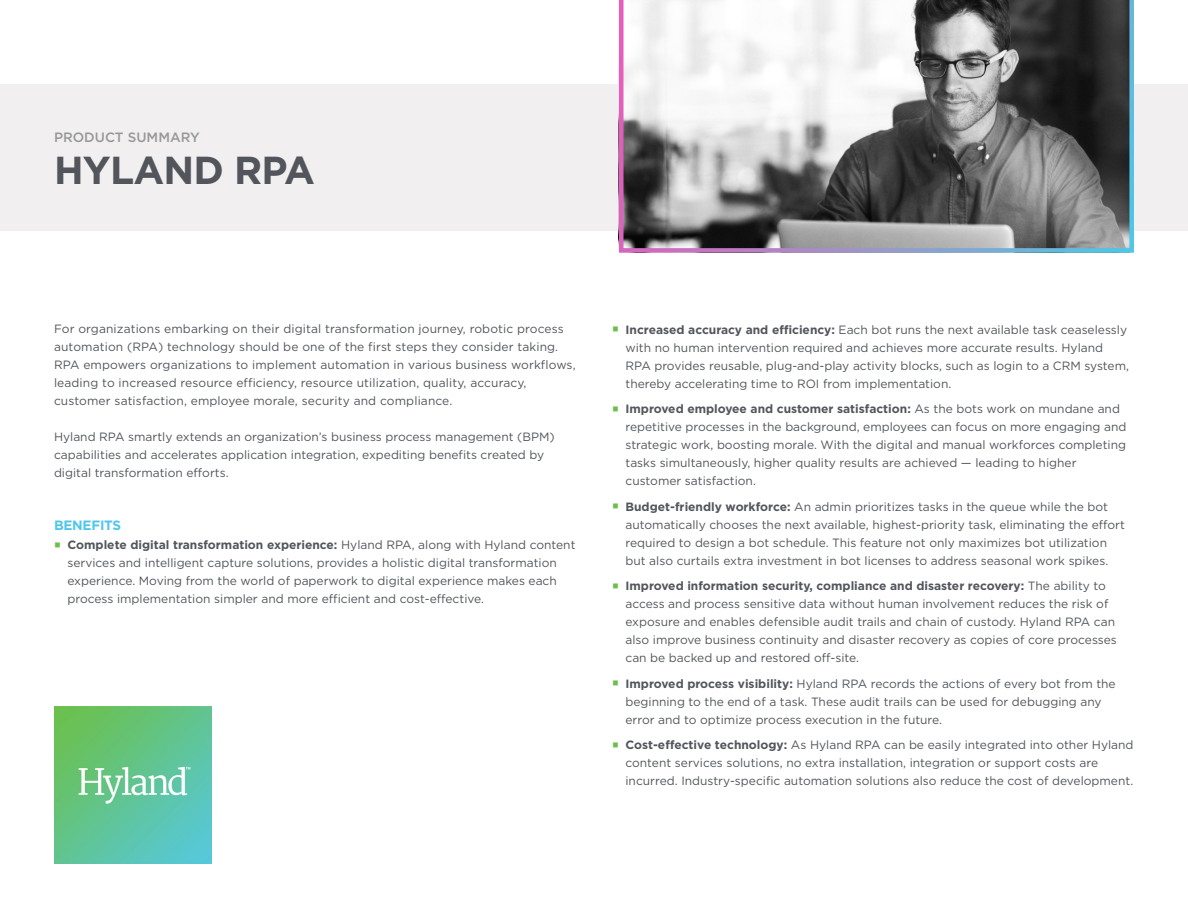
<style>
.page{position:relative;width:1188px;height:918px;background:#fff}
.page>*{position:absolute;margin:0;border:0;box-sizing:border-box;transform-origin:0 0}
.t1{font:700 39px "Gotham HTF";letter-spacing:-.02em;color:#52555b}
.t2{font:500 13.5px "Gotham HTF";color:#96989a}
.t3{font:700 13.5px "Gotham HTF";letter-spacing:-.02em;color:#50c7e8}
.t4{font:12px/18px "Gotham HTF";color:#52555b}
.t5{font:700 12px "Gotham";color:#52555b}
.s1{font-family:"Gotham HTF";font-weight:400}
.s2{font-family:"Gotham";font-weight:700}
</style>
<div class="page">
<div style="left:0;top:84px;width:1188px;height:147px;background:#f1efef"></div>
<svg style="left:619px;top:0;width:515px;height:253px"></svg>
<img style="left:54px;top:707px;width:157px;height:157px">
<p class="t2" style="left:54px;top:129px;width:147px">PRODUCT SUMMARY</p>
<h1 class="t1" style="left:54px;top:147px;width:262px">HYLAND RPA</h1>
<p class="t4" style="left:54px;top:320px;width:523px">For organizations embarking on their digital transformation journey, robotic process automation (RPA) technology should be one of the first steps they consider taking.<br>RPA empowers organizations to implement automation in various business workflows, leading to increased resource efficiency, resource utilization, quality, accuracy, customer satisfaction, employee morale, security and compliance.</p>
<p class="t4" style="left:54px;top:428px;width:502px">Hyland RPA smartly extends an organization’s business process management (BPM) capabilities and accelerates application integration, expediting benefits created by digital transformation efforts.</p>
<p class="t3" style="left:54px;top:517px;width:69px">BENEFITS</p>
<p class="t5" style="left:68px;top:537px;width:510px">Complete digital transformation experience: <span class="s1">Hyland RPA, along with Hyland content</span></p>
<p class="t4" style="left:68px;top:554px;width:491px;text-align:justify">services and intelligent capture solutions, provides a holistic digital transformation experience. Moving from the world of paperwork to digital experience makes each process implementation simpler and more efficient and cost-effective.</p>
<p class="t4" style="left:625px;top:320px;width:505px"><span class="s2">Increased accuracy and efficiency:</span> Each bot runs the next available task ceaselessly with no human intervention required and achieves more accurate results. Hyland RPA provides reusable, plug-and-play activity blocks, such as login to a CRM system, thereby accelerating time to ROI from implementation.</p>
<p class="t5" style="left:625px;top:401px;width:496px">Improved employee and customer satisfaction: <span class="s1">As the bots work on mundane and</span></p>
<p class="t4" style="left:625px;top:418px;width:502px">repetitive processes in the background, employees can focus on more engaging and strategic work, boosting morale. With the digital and manual workforces completing tasks simultaneously, higher quality results are achieved — leading to higher customer satisfaction.</p>
<p class="t4" style="left:625px;top:497px;width:501px"><span class="s2">Budget-friendly workforce:</span> An admin prioritizes tasks in the queue while the bot automatically chooses the next available, highest-priority task, eliminating the effort required to design a bot schedule. This feature not only maximizes bot utilization but also curtails extra investment in bot licenses to address seasonal work spikes.</p>
<p class="t5" style="left:625px;top:578px;width:482px">Improved information security, compliance and disaster recovery: <span class="s1">The ability to</span></p>
<p class="t4" style="left:625px;top:595px;width:493px">access and process sensitive data without human involvement reduces the risk of exposure and enables defensible audit trails and chain of custody. Hyland RPA can also improve business continuity and disaster recovery as copies of core processes can be backed up and restored off-site.</p>
<p class="t4" style="left:625px;top:674px;width:492px"><span class="s2">Improved process visibility:</span> Hyland RPA records the actions of every bot from the beginning to the end of a task. These audit trails can be used for debugging any error and to optimize process execution in the future.</p>
<p class="t4" style="left:625px;top:736px;width:510px"><span class="s2">Cost-effective technology:</span> As Hyland RPA can be easily integrated into other Hyland content services solutions, no extra installation, integration or support costs are incurred. Industry-specific automation solutions also reduce the cost of development.</p>
</div>
